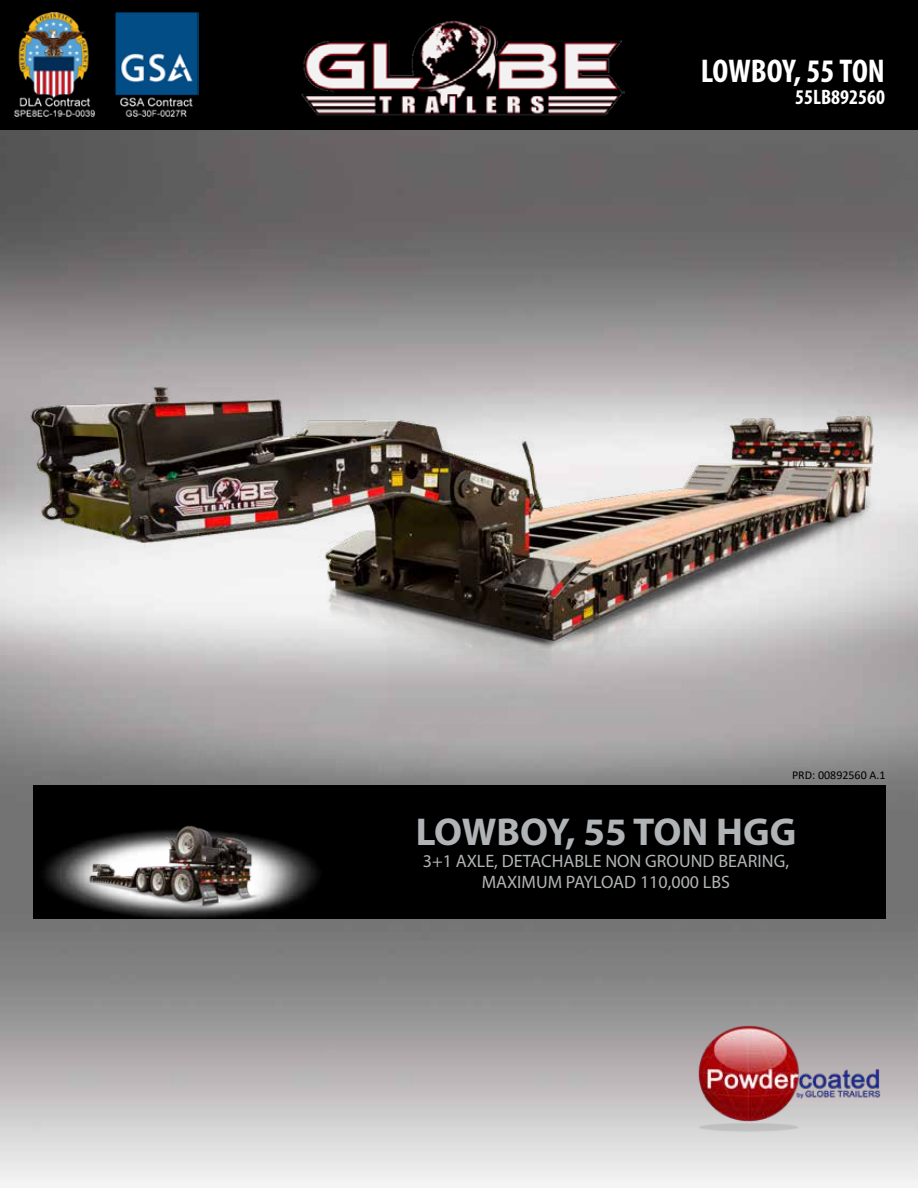
<style>
.page{position:relative;width:918px;height:1188px;background:#fff}
.page>*{position:absolute;margin:0;border:0;box-sizing:border-box;transform-origin:0 0}
.t1{font:700 39px "Myriad Pro";color:#b1b4b6}
.t2{font:700 condensed 33px "Myriad Pro";color:#fff}
.t3{font:700 condensed 21px "Myriad Pro";color:#fff}
.t4{font:18px/21.6px "Myriad Pro";color:#b1b4b6;text-align:center}
.t5{font:12px "Calibri";color:#000}
</style>
<div class="page">
<img style="left:0;top:130px;width:918px;height:1057px">
<img style="left:0;top:212px;width:918px;height:615px">
<div style="left:326px;top:785px;width:560px;height:134px;background:#000"></div>
<img style="left:34px;top:785px;width:292px;height:134px">
<div style="left:0;top:0;width:918px;height:130px;background:#000"></div>
<img style="left:15px;top:12px;width:184px;height:104px">
<img style="left:301px;top:20px;width:323px;height:96px">
<img style="left:82px;top:810px;width:179px;height:119px">
<img style="left:675px;top:1025px;width:215px;height:109px">
<h2 class="t2" style="left:701px;top:50px;width:186px">LOWBOY, 55 TON</h2>
<p class="t3" style="left:795px;top:84px;width:91px">55LB892560</p>
<p class="t5" style="left:792px;top:766px;width:95px">PRD: 00892560 A.1</p>
<h1 class="t1" style="left:416px;top:806px;width:382px">LOWBOY, 55 TON HGG</h1>
<p class="t4" style="left:423px;top:850px;width:368px">3+1 AXLE, DETACHABLE NON GROUND BEARING,<br>MAXIMUM PAYLOAD 110,000 LBS</p>
</div>
